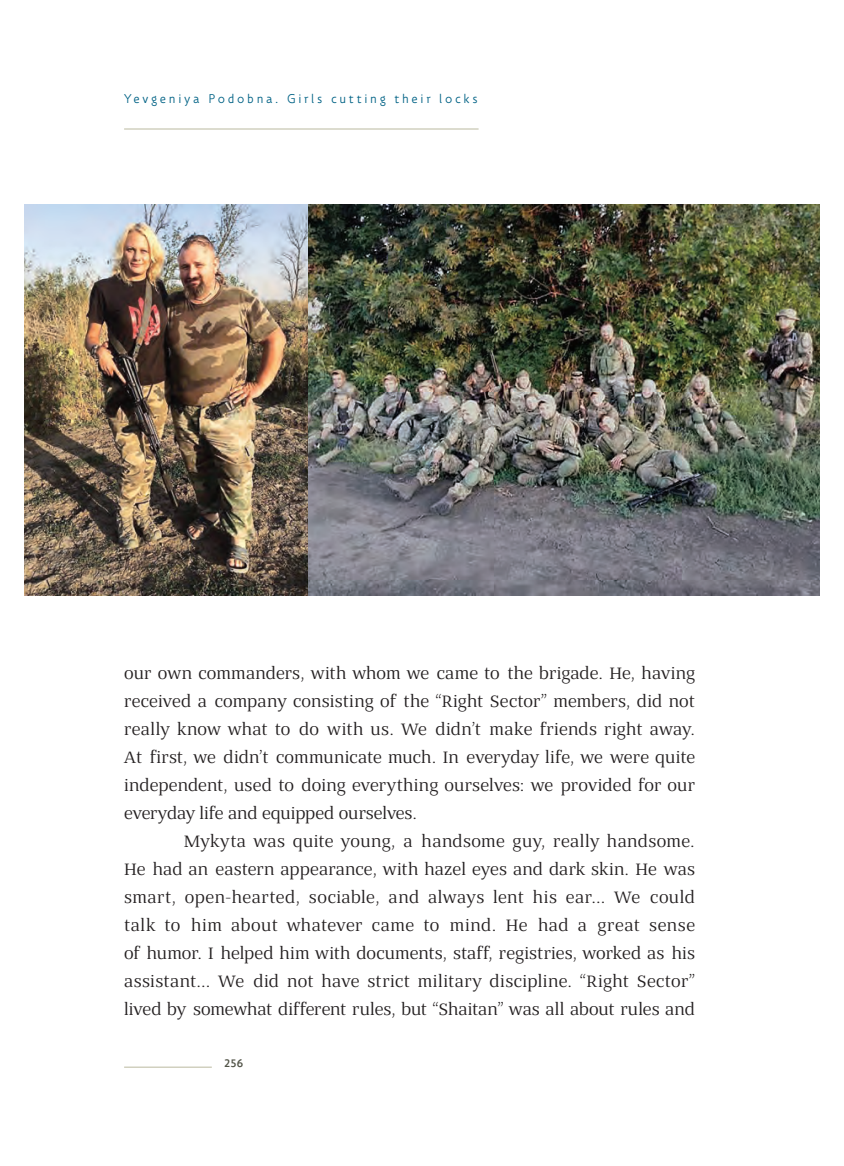
<style>
.page{position:relative;width:844px;height:1166px;background:#fff}
.page>*{position:absolute;margin:0;border:0;box-sizing:border-box;transform-origin:0 0}
.TEXT{font:17.5px/28px "Bandera Text Cyr";letter-spacing:.005em;color:#231f20;text-align:justify}
.TEXT-2{font:300 12.25px "Zion Train Cyr";letter-spacing:.22em;color:#006285}
.t1{font:600 10.5px "Zion Train Cyr";color:#515347}
</style>
<div class="page">
<hr style="left:124px;top:1067px;width:88px;height:1px;background:#bab9a0">
<img style="left:25px;top:205px;width:794px;height:390px">
<hr style="left:124px;top:129px;width:354px;height:1px;background:#bab9a0">
<p class="TEXT-2" style="left:124px;top:92px;width:355px">Yevgeniya Podobna. Girls cutting their locks</p>
<p class="TEXT" style="left:124px;top:660px;width:572px">our own commanders, with whom we came to the brigade. He, having received a company consisting of the “Right Sector” members, did not really know what to do with us. We didn’t make friends right away.<br>At first, we didn’t communicate much. In everyday life, we were quite independent, used to doing everything ourselves: we provided for our everyday life and equipped ourselves.</p>
<p class="TEXT" style="left:124px;top:828px;width:572px;text-indent:60px">Mykyta was quite young, a handsome guy, really handsome.<br>He had an eastern appearance, with hazel eyes and dark skin. He was smart, open-hearted, sociable, and always lent his ear... We could talk to him about whatever came to mind. He had a great sense of humor. I helped him with documents, staff, registries, worked as his assistant... We did not have strict military discipline. “Right Sector” lived by somewhat different rules, but “Shaitan” was all about rules and</p>
<p class="t1" style="left:224px;top:1057px;width:21px">256</p>
</div>
